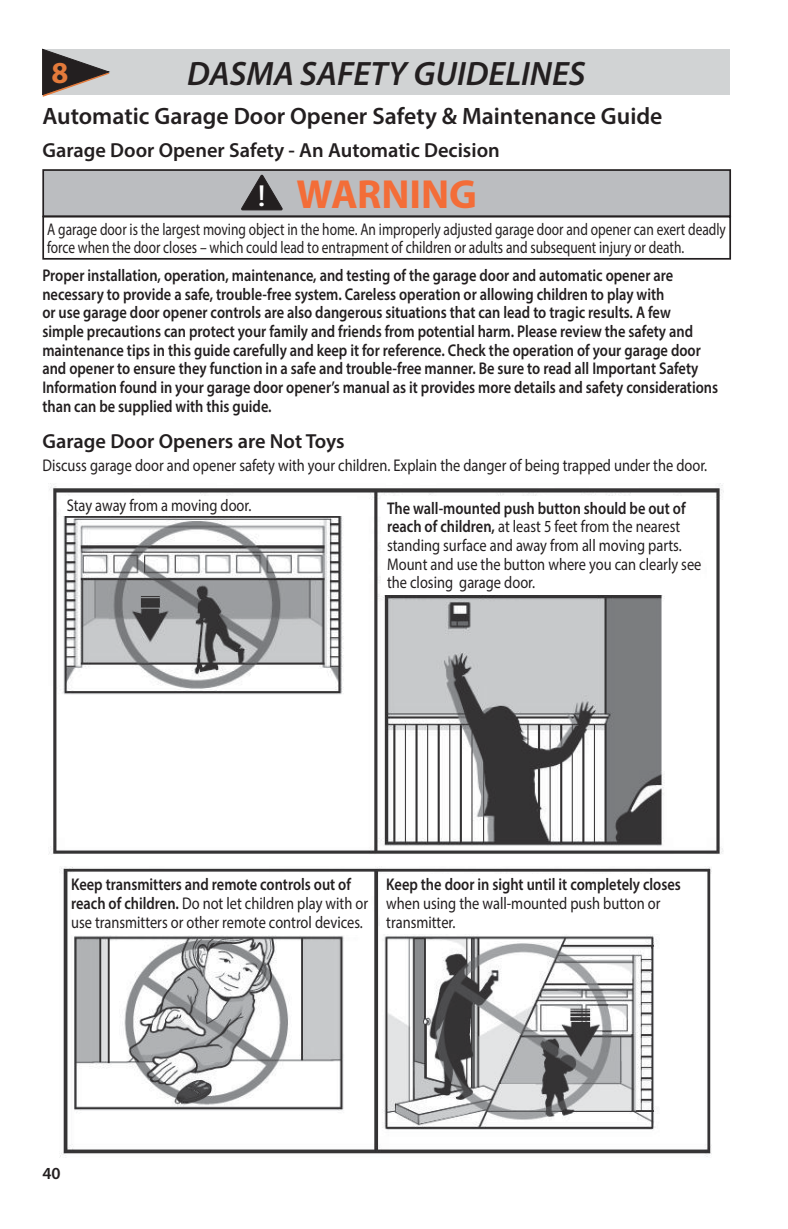
<style>
.page{position:relative;width:788px;height:1229px;background:#fff}
.page>*{position:absolute;margin:0;border:0;box-sizing:border-box;transform-origin:0 0}
.t1{font:700 40.77px "Myriad Pro";letter-spacing:-.005em;color:#f36d38}
.t2{font:italic 600 33.95px "Myriad Pro";color:#231f20}
.t3{font:700 30.62px "Myriad Pro";color:#e37a3b}
.t4{font:600 23.8px "Myriad Pro";color:#231f20}
.t5{font:600 20.3px "Myriad Pro";color:#231f20}
.t6{font:600 16.97px/18.7px "Myriad Pro";color:#231f20;scale:.85 1}
.t7{font:16.97px/18.7px "Myriad Pro";color:#231f20;scale:.85 1}
.t8{font:16.97px/18.7px "Myriad Pro";color:#231f20;scale:.79 1}
.t9{font:600 16.97px "Myriad Pro";color:#231f20}
.s1{font-weight:400;font-size:30.62px;color:#fff}
.s2{font-weight:600}
</style>
<div class="page">
<div style="left:42px;top:49px;width:688px;height:46px;background:#d1d3d4"></div>
<svg style="left:42px;top:49px;width:67px;height:48px"></svg>
<div style="left:43px;top:170px;width:687px;height:46px;background:#bbbdc0"></div>
<div style="left:42px;top:169px;width:689px;height:48px;border:2px solid #231f20"></div>
<svg style="left:241px;top:175px;width:42px;height:36px"></svg>
<div style="left:42px;top:216px;width:689px;height:44px;border:2px solid #231f20"></div>
<svg style="left:49px;top:483px;width:675px;height:371px"></svg>
<div style="left:381px;top:497px;width:319px;height:98px;background:#fff"></div>
<div style="left:61px;top:496px;width:296px;height:20px;background:#fff"></div>
<svg style="left:59px;top:866px;width:652px;height:292px"></svg>
<div style="left:71px;top:873px;width:299px;height:61px;background:#fff"></div>
<div style="left:380px;top:874px;width:307px;height:60px;background:#fff"></div>
<h3 class="t3" style="left:51px;top:62px;width:18px">8</h3>
<h2 class="t2" style="left:187px;top:60px;width:399px">DASMA SAFETY GUIDELINES</h2>
<h3 class="t4" style="left:42px;top:107px;width:621px">Automatic Garage Door Opener Safety &amp; Maintenance Guide</h3>
<p class="t5" style="left:42px;top:142px;width:459px">Garage Door Opener Safety - An Automatic Decision</p>
<h1 class="t1" style="left:257px;top:179px;width:221px"><span class="s1">!</span> WARNING</h1>
<p class="t8" style="left:47px;top:221px;width:860px">A garage door is the largest moving object in the home. An improperly adjusted garage door and opener can exert deadly force when the door closes – which could lead to entrapment of children or adults and subsequent injury or death.</p>
<p class="t6" style="left:42px;top:268px;width:796px">Proper installation, operation, maintenance, and testing of the garage door and automatic opener are necessary to provide a safe, trouble-free system. Careless operation or allowing children to play with<br>or use garage door opener controls are also dangerous situations that can lead to tragic results. A few<br>simple precautions can protect your family and friends from potential harm. Please review the safety and maintenance tips in this guide carefully and keep it for reference. Check the operation of your garage door and opener to ensure they function in a safe and trouble-free manner. Be sure to read all Important Safety Information found in your garage door opener’s manual as it provides more details and safety considerations than can be supplied with this guide.</p>
<p class="t5" style="left:42px;top:433px;width:304px">Garage Door Openers are Not Toys</p>
<p class="t7" style="left:42px;top:457px;width:783px">Discuss garage door and opener safety with your children. Explain the danger of being trapped under the door.</p>
<p class="t7" style="left:67px;top:497px;width:219px">Stay away from a moving door.</p>
<p class="t7" style="left:387px;top:500px;width:371px"><span class="s2">The wall-mounted push button should be out of reach of children,</span> at least 5 feet from the nearest standing surface and away from all moving parts.<br>Mount and use the button where you can clearly see the closing garage door.</p>
<p class="t7" style="left:71px;top:877px;width:351px"><span class="s2">Keep transmitters and remote controls out of reach of children.</span> Do not let children play with or use transmitters or other remote control devices.</p>
<p class="t6" style="left:386px;top:877px;width:348px">Keep the door in sight until it completely closes</p>
<p class="t7" style="left:386px;top:895px;width:324px">when using the wall-mounted push button or transmitter.</p>
<p class="t9" style="left:42px;top:1166px;width:20px">40</p>
</div>
